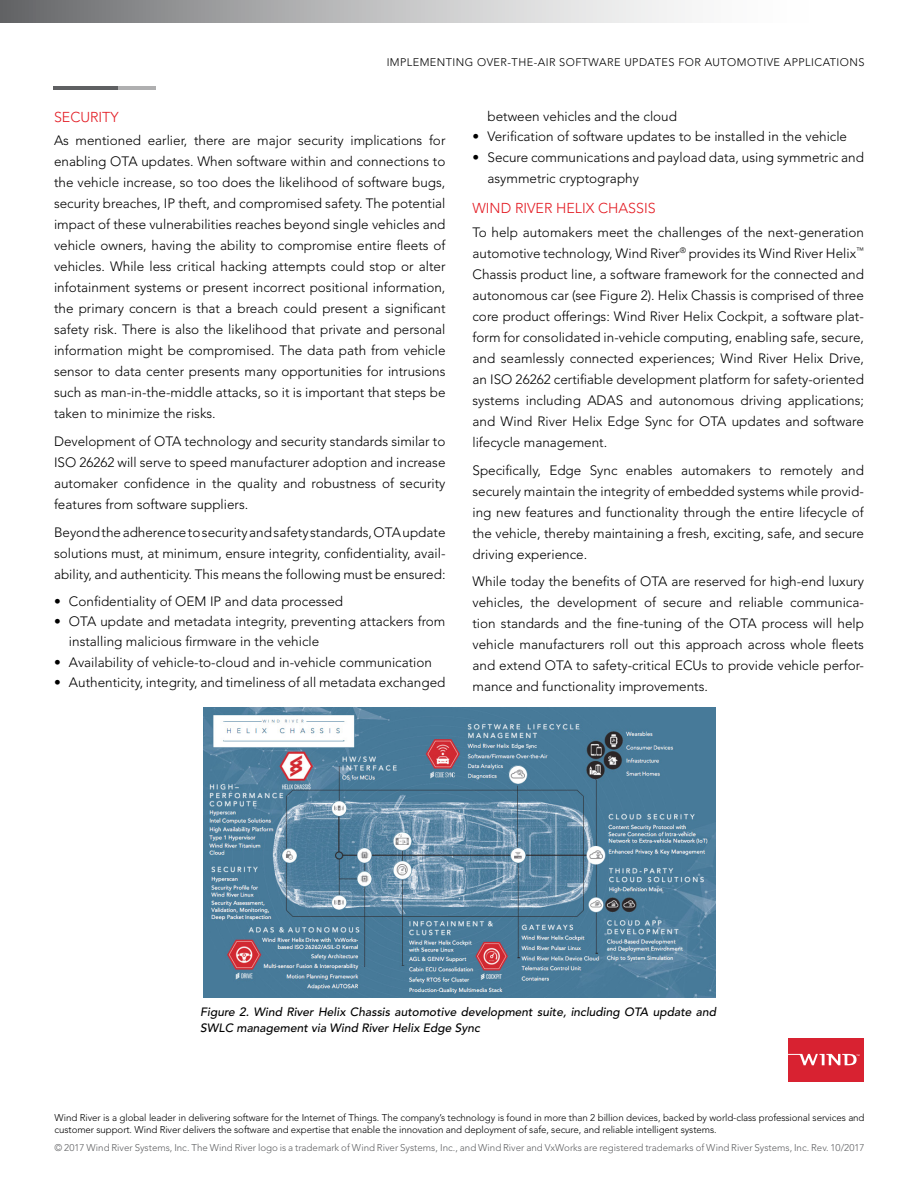
<style>
.page{position:relative;width:918px;height:1188px;background:#fff}
.page>*{position:absolute;margin:0;border:0;box-sizing:border-box;transform-origin:0 0}
.t1{font:300 14.25px "Avenir LT Std";color:#e31b23}
.t2{font:300 13.5px/21px "Avenir LT Std";color:#000;text-align:justify}
.t3{font:italic 500 12px/16.5px "Avenir LT Std";color:#000}
.t4{font:300 10.95px "Avenir LT Std";letter-spacing:.04em;color:#000}
.t5{font:300 9.75px/12px "Avenir LT Std";letter-spacing:-.01em;color:#000}
.t6{font:300 9.75px "Avenir LT Std";color:#5f6062}
.t7{font:500 3.6px "Avenir LT Std";color:#fff}
</style>
<div class="page">
<hr style="left:91px;top:86px;width:65px;height:4px;background:#afafb0">
<hr style="left:54px;top:86px;width:64px;height:4px;background:#5f6062">
<svg style="left:0;top:0;width:685px;height:22px;background:#b4b5b6"></svg>
<img style="left:204px;top:707px;width:511px;height:290px">
<div style="left:788px;top:1038px;width:76px;height:44px;background:#d82231"></div>
<svg style="left:788px;top:1054px;width:69px;height:11px"></svg>
<p class="t4" style="left:387px;top:56px;width:479px">IMPLEMENTING OVER-THE-AIR SOFTWARE UPDATES FOR AUTOMOTIVE APPLICATIONS</p>
<p class="t1" style="left:54px;top:108px;width:66px">SECURITY</p>
<p class="t2" style="left:54px;top:130px;width:393px">As mentioned earlier, there are major security implications for enabling OTA updates. When software within and connections to the vehicle increase, so too does the likelihood of software bugs, security breaches, IP theft, and compromised safety. The potential impact of these vulnerabilities reaches beyond single vehicles and vehicle owners, having the ability to compromise entire fleets of vehicles. While less critical hacking attempts could stop or alter infotainment systems or present incorrect positional information, the primary concern is that a breach could present a significant safety risk. There is also the likelihood that private and personal information might be compromised. The data path from vehicle sensor to data center presents many opportunities for intrusions such as man-in-the-middle attacks, so it is important that steps be taken to minimize the risks.</p>
<p class="t2" style="left:54px;top:431px;width:393px">Development of OTA technology and security standards similar to ISO 26262 will serve to speed manufacturer adoption and increase automaker confidence in the quality and robustness of security features from software suppliers.</p>
<p class="t2" style="left:54px;top:522px;width:393px">Beyond the adherence to security and safety standards, OTA update solutions must, at minimum, ensure integrity, confidentiality, avail&shy;ability, and authenticity. This means the following must be ensured:</p>
<p class="t2" style="left:54px;top:591px;width:291px">• Confidentiality of OEM IP and data processed</p>
<p class="t2" style="left:69px;top:611px;width:378px;line-height:20.2px;text-indent:-15px">• OTA update and metadata integrity, preventing attackers from installing malicious firmware in the vehicle</p>
<p class="t2" style="left:54px;top:652px;width:380px">• Availability of vehicle-to-cloud and in-vehicle communication</p>
<p class="t2" style="left:54px;top:672px;width:393px">• Authenticity, integrity, and timeliness of all metadata exchanged</p>
<p class="t2" style="left:487px;top:106px;width:191px">between vehicles and the cloud</p>
<p class="t2" style="left:472px;top:126px;width:376px">• Verification of software updates to be installed in the vehicle</p>
<p class="t2" style="left:487px;top:146px;width:378px;text-indent:-15px">• Secure communications and payload data, using symmetric and asymmetric cryptography</p>
<p class="t1" style="left:472px;top:200px;width:185px">WIND RIVER HELIX CHASSIS</p>
<p class="t2" style="left:472px;top:222px;width:393px">To help automakers meet the challenges of the next-generation automotive technology, Wind River<sup>®</sup> provides its Wind River Helix<sup>™ </sup>Chassis product line, a software framework for the connected and autonomous car (see Figure 2). Helix Chassis is comprised of three core product offerings: Wind River Helix Cockpit, a software plat&shy;form for consolidated in-vehicle computing, enabling safe, secure, and seamlessly connected experiences; Wind River Helix Drive, an ISO 26262 certifiable development platform for safety-oriented systems including ADAS and autonomous driving applications; and Wind River Helix Edge Sync for OTA updates and software lifecycle management.</p>
<p class="t2" style="left:472px;top:459px;width:393px">Specifically, Edge Sync enables automakers to remotely and securely maintain the integrity of embedded systems while provid&shy;ing new features and functionality through the entire lifecycle of the vehicle, thereby maintaining a fresh, exciting, safe, and secure driving experience.</p>
<p class="t2" style="left:472px;top:571px;width:393px">While today the benefits of OTA are reserved for high-end luxury vehicles, the development of secure and reliable communica&shy;tion standards and the fine-tuning of the OTA process will help vehicle manufacturers roll out this approach across whole fleets and extend OTA to safety-critical ECUs to provide vehicle perfor&shy;mance and functionality improvements.</p>
<p class="t3" style="left:200px;top:1004px;width:517px">Figure 2. Wind River Helix Chassis automotive development suite, including OTA update and<br>SWLC management via Wind River Helix Edge Sync</p>
<p class="t7" style="left:857px;top:1053px;width:5px">™</p>
<p class="t5" style="left:55px;top:1112px;width:811px">Wind River is a global leader in delivering software for the Internet of Things. The company’s technology is found in more than 2 billion devices, backed by world-class professional services and customer support. Wind River delivers the software and expertise that enable the innovation and deployment of safe, secure, and reliable intelligent systems.</p>
<p class="t6" style="left:55px;top:1142px;width:812px">© 2017 Wind River Systems, Inc. The Wind River logo is a trademark of Wind River Systems, Inc., and Wind River and VxWorks are registered trademarks of Wind River Systems, Inc. Rev. 10/2017</p>
</div>
